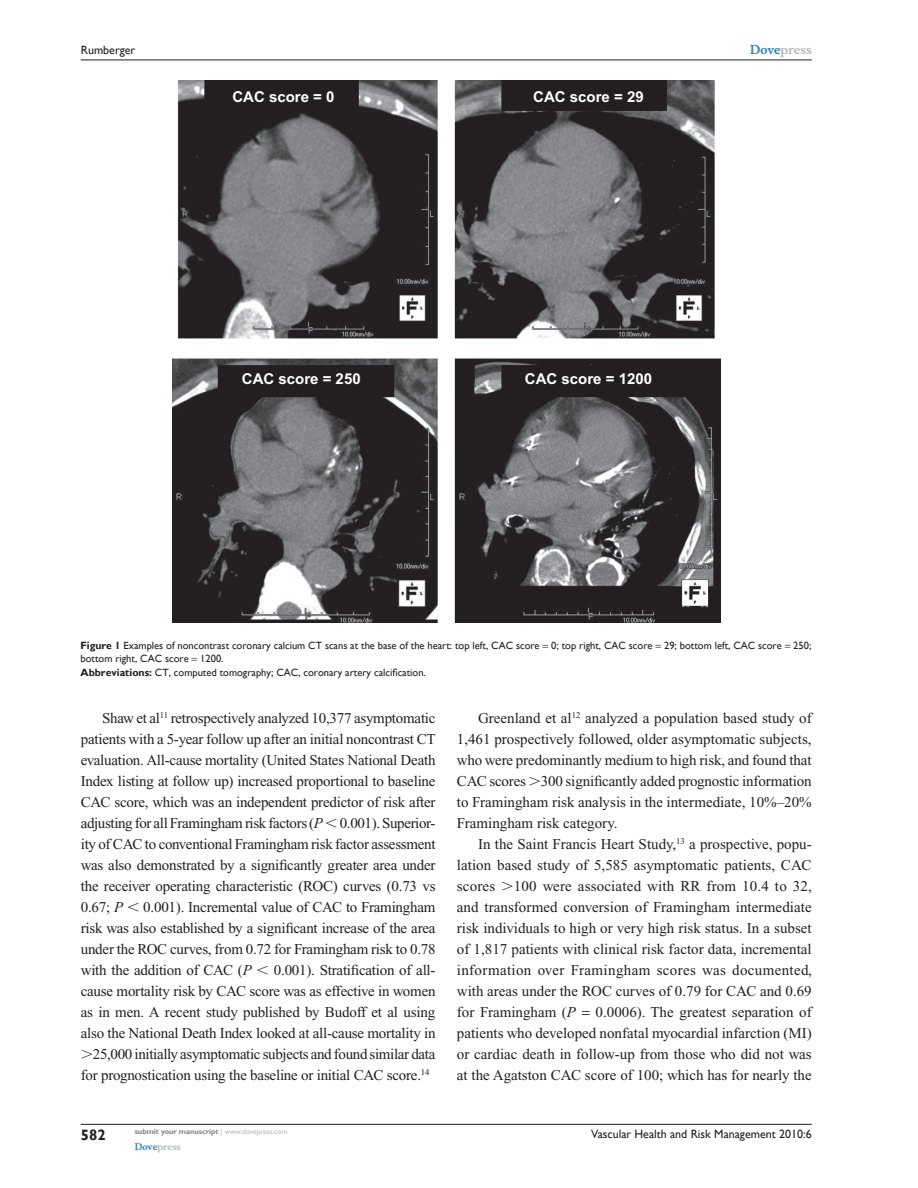
<style>
.page{position:relative;width:918px;height:1188px;background:#fff}
.page>*{position:absolute;margin:0;border:0;box-sizing:border-box;transform-origin:0 0}
.t1{font:15px/21px "Times New Roman";color:#231f20;text-align:justify}
.t2{font:700 15px "Arial";color:#fff}
.t3{font:700 15px "Gill Sans";color:#231f20}
.t4{font:12px "Gill Sans";color:#231f20}
.t5{font:700 12px "Musee";color:#b8b9bc}
.t6{font:10.5px/13.5px "Gill Sans";color:#231f20}
.t7{font:700 9px "Musee";color:#b8b9bc}
.t8{font:700 7.5px "Gill Sans";color:#808285}
.s1{color:#3485ae}
.s2{font-weight:700}
.s3{font-style:italic}
.s4{font-family:"Mathematical Pi One"}
.s5{font-weight:400;color:#b8b9bc}
</style>
<div class="page">
<hr style="left:81px;top:1124px;width:731px;height:1px;background:#231f20">
<hr style="left:81px;top:60px;width:731px;height:1px;background:#231f20">
<img style="left:172px;top:81px;width:548px;height:542px">
<p class="t4" style="left:81px;top:43px;width:56px">Rumberger</p>
<p class="t2" style="left:232px;top:87px;width:104px">CAC score = 0</p>
<p class="t2" style="left:533px;top:87px;width:112px">CAC score = 29</p>
<p class="t5" style="left:750px;top:43px;width:63px"><span class="s1">Dove</span>press</p>
<p class="t2" style="left:242px;top:369px;width:120px">CAC score = 250</p>
<p class="t2" style="left:525px;top:369px;width:129px">CAC score = 1200</p>
<p class="t6" style="left:81px;top:639px;width:732px"><span class="s2">Figure 1</span> Examples of noncontrast coronary calcium CT scans at the base of the heart: top left, CAC score 0; top right, CAC score 29; bottom left, CAC score 250; bottom right, CAC score 1200.<br><span class="s2">Abbreviations:</span> CT, computed tomography; CAC, coronary artery calcification.</p>
<p class="t1" style="left:81px;top:707px;width:356px;text-indent:21px">Shaw et al<sup>11</sup> retrospectively analyzed 10,377 asymptomatic patients with a 5-year follow up after an initial noncontrast CT evaluation. All-cause mortality (United States National Death Index listing at follow up) increased proportional to baseline CAC score, which was an independent predictor of risk after adjusting for all Framingham risk factors (<span class="s3">P</span> <span class="s4">,</span> 0.001). Superior&shy;ity of CAC to conventional Framingham risk factor assessment was also demonstrated by a significantly greater area under the receiver operating characteristic (ROC) curves (0.73 vs 0.67; <span class="s3">P</span> <span class="s4">,</span> 0.001). Incremental value of CAC to Framingham risk was also established by a significant increase of the area under the ROC curves, from 0.72 for Framingham risk to 0.78 with the addition of CAC (<span class="s3">P</span> <span class="s4">,</span> 0.001). Stratification of all&shy;cause mortality risk by CAC score was as effective in women as in men. A recent study published by Budoff et al using also the National Death Index looked at all-cause mortality in <span class="s4">.</span>25,000 initially asymptomatic subjects and found similar data for prognostication using the baseline or initial CAC score.<sup>14</sup></p>
<p class="t1" style="left:457px;top:707px;width:356px;text-indent:21px">Greenland et al<sup>12</sup> analyzed a population based study of 1,461 prospectively followed, older asymptomatic subjects, who were predominantly medium to high risk, and found that CAC scores <span class="s4">.</span>300 significantly added prognostic information to Framingham risk analysis in the intermediate, 10%–20% Framingham risk category.</p>
<p class="t1" style="left:457px;top:833px;width:357px;text-indent:21px">In the Saint Francis Heart Study,<sup>13</sup> a prospective, popu&shy;lation based study of 5,585 asymptomatic patients, CAC scores <span class="s4">.</span>100 were associated with RR from 10.4 to 32, and transformed conversion of Framingham intermediate risk individuals to high or very high risk status. In a subset of 1,817 patients with clinical risk factor data, incremental information over Framingham scores was documented, with areas under the ROC curves of 0.79 for CAC and 0.69 for Framingham (<span class="s3">P</span></p>
<p class="t1" style="left:457px;top:1001px;width:356px;text-indent:139px">0.0006). The greatest separation of patients who developed nonfatal myocardial infarction (MI) or cardiac death in follow-up from those who did not was at the Agatston CAC score of 100; which has for nearly the</p>
<p class="t3" style="left:81px;top:1126px;width:26px">582</p>
<p class="t8" style="left:135px;top:1127px;width:154px">submit your manuscript <span class="s5">| www.dovepress.com</span></p>
<p class="t7" style="left:135px;top:1141px;width:48px"><span class="s1">Dove</span>press</p>
<p class="t4" style="left:591px;top:1127px;width:222px">Vascular Health and Risk Management 2010:6</p>
</div>
